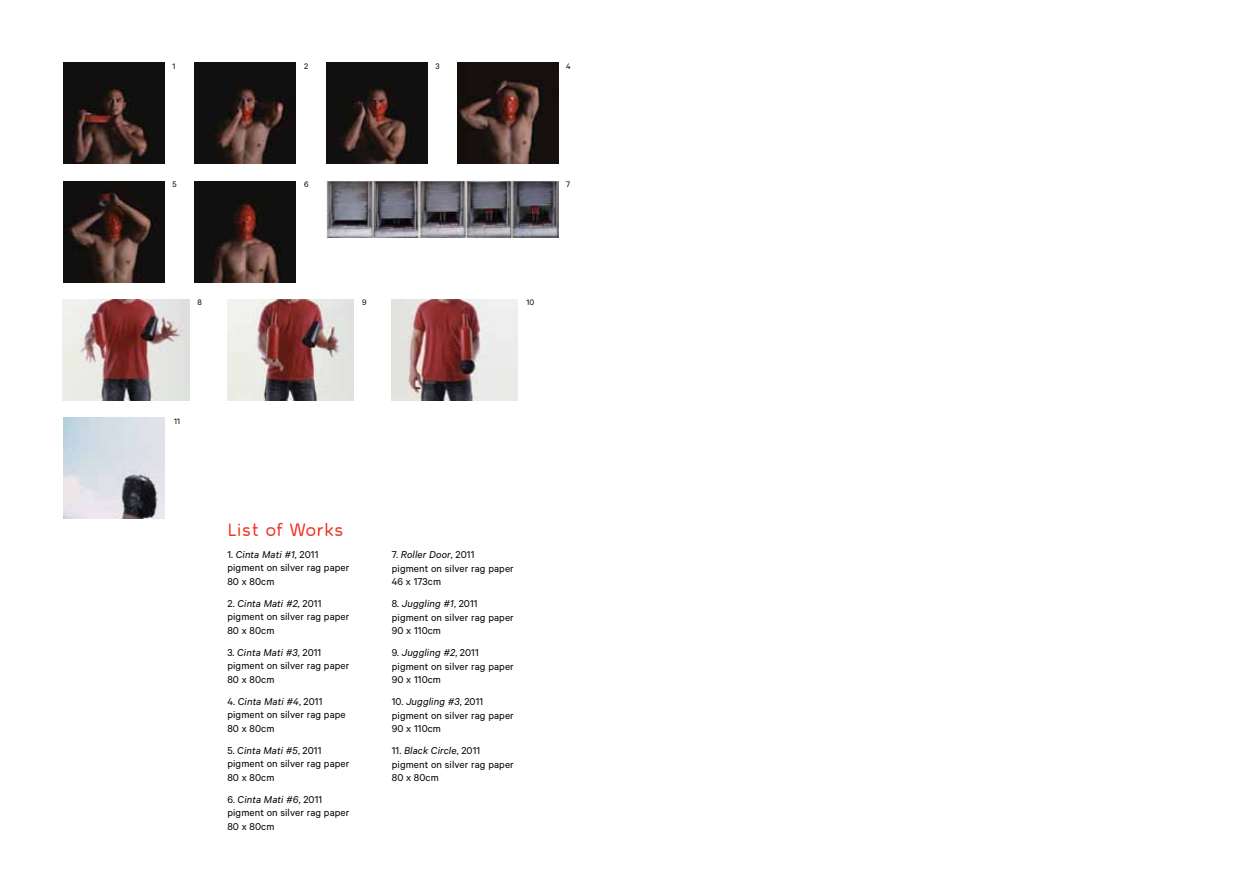
<style>
.page{position:relative;width:1259px;height:893px;background:#fff}
.page>*{position:absolute;margin:0;border:0;box-sizing:border-box;transform-origin:0 0}
.t1{font:18px "Skyler";letter-spacing:.01em;color:#ee3525}
.t2{font:11.25px/13.5px "Calibre";letter-spacing:.01em;color:#000}
.t3{font:9px "Calibre";color:#000}
.s1{font-style:italic}
</style>
<div class="page">
<img style="left:64px;top:418px;width:100px;height:101px">
<img style="left:64px;top:63px;width:100px;height:101px">
<img style="left:194px;top:63px;width:101px;height:101px">
<img style="left:326px;top:63px;width:101px;height:101px">
<img style="left:457px;top:63px;width:101px;height:101px">
<img style="left:64px;top:181px;width:100px;height:101px">
<img style="left:194px;top:181px;width:101px;height:101px">
<img style="left:63px;top:300px;width:126px;height:100px">
<img style="left:227px;top:300px;width:126px;height:100px">
<img style="left:392px;top:300px;width:126px;height:100px">
<img style="left:326px;top:181px;width:232px;height:57px">
<p class="t3" style="left:172px;top:61px;width:4px">1</p>
<p class="t3" style="left:304px;top:61px;width:6px">2</p>
<p class="t3" style="left:435px;top:61px;width:6px">3</p>
<p class="t3" style="left:566px;top:61px;width:6px">4</p>
<p class="t3" style="left:172px;top:179px;width:6px">5</p>
<p class="t3" style="left:304px;top:179px;width:6px">6</p>
<p class="t3" style="left:566px;top:179px;width:5px">7</p>
<p class="t3" style="left:197px;top:297px;width:6px">8</p>
<p class="t3" style="left:362px;top:297px;width:6px">9</p>
<p class="t3" style="left:526px;top:297px;width:9px">10</p>
<p class="t3" style="left:174px;top:416px;width:8px">11</p>
<h1 class="t1" style="left:227px;top:519px;width:118px">List of Works</h1>
<p class="t2" style="left:227px;top:547px;width:124px">1. <span class="s1">Cinta Mati #1</span>, 2011 pigment on silver rag paper<br>80 x 80cm</p>
<p class="t2" style="left:227px;top:596px;width:124px">2. <span class="s1">Cinta Mati #2</span>, 2011 pigment on silver rag paper<br>80 x 80cm</p>
<p class="t2" style="left:227px;top:645px;width:124px">3. <span class="s1">Cinta Mati #3</span>, 2011 pigment on silver rag paper<br>80 x 80cm</p>
<p class="t2" style="left:227px;top:694px;width:120px">4. <span class="s1">Cinta Mati #4</span>, 2011 pigment on silver rag pape<br>80 x 80cm</p>
<p class="t2" style="left:227px;top:743px;width:124px">5. <span class="s1">Cinta Mati #5</span>, 2011 pigment on silver rag paper<br>80 x 80cm</p>
<p class="t2" style="left:227px;top:792px;width:124px">6. <span class="s1">Cinta Mati #6</span>, 2011 pigment on silver rag paper<br>80 x 80cm</p>
<p class="t2" style="left:392px;top:547px;width:124px">7. <span class="s1">Roller Door</span>, 2011<br>pigment on silver rag paper<br>46 x 173cm</p>
<p class="t2" style="left:392px;top:596px;width:124px">8. <span class="s1">Juggling #1</span>, 2011 pigment on silver rag paper<br>90 x 110cm</p>
<p class="t2" style="left:392px;top:645px;width:124px">9. <span class="s1">Juggling #2</span>, 2011 pigment on silver rag paper<br>90 x 110cm</p>
<p class="t2" style="left:392px;top:694px;width:124px">10. <span class="s1">Juggling #3</span>, 2011 pigment on silver rag paper<br>90 x 110cm</p>
<p class="t2" style="left:392px;top:743px;width:124px">11. <span class="s1">Black Circle</span>, 2011 pigment on silver rag paper<br>80 x 80cm</p>
</div>
